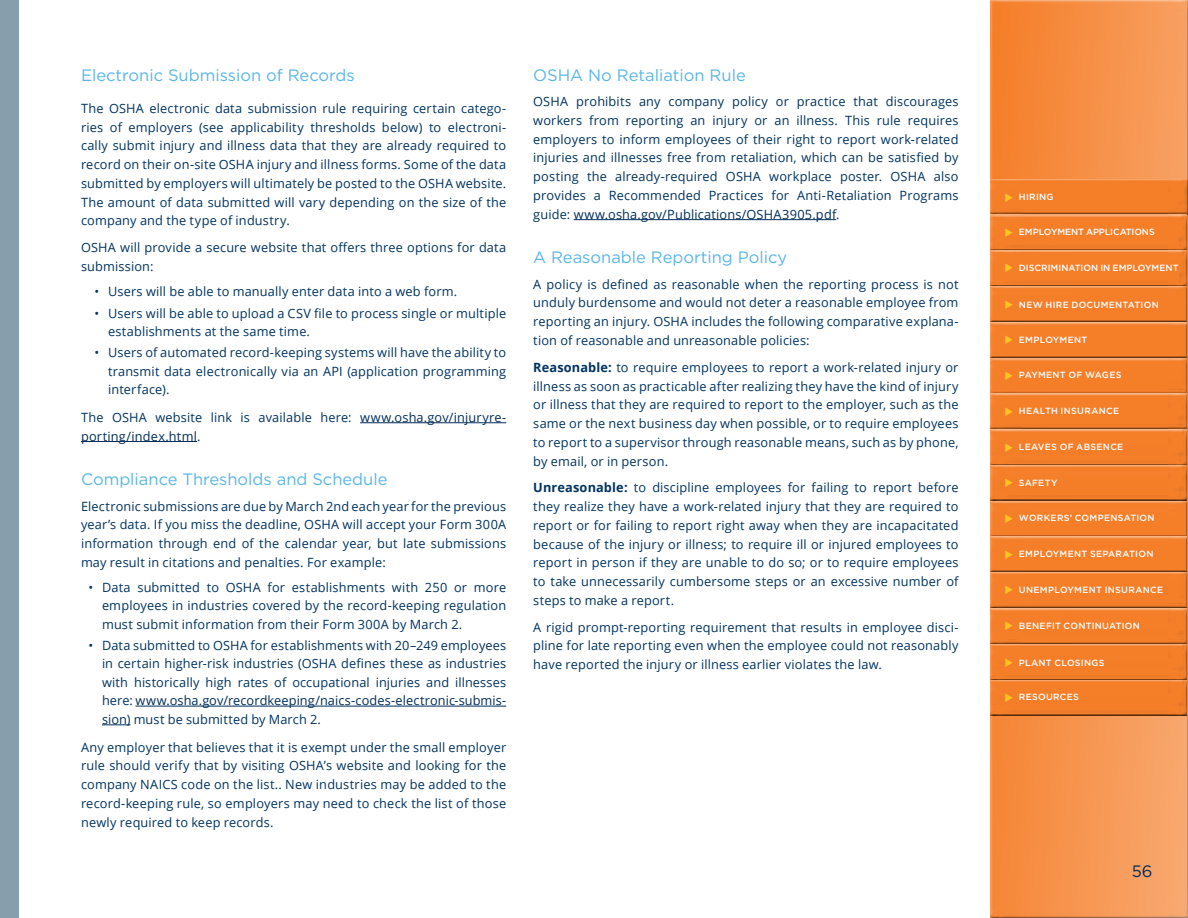
<style>
.page{position:relative;width:1188px;height:918px;background:#fff}
.page>*{position:absolute;margin:0;border:0;box-sizing:border-box;transform-origin:0 0}
.t1{font:16.5px "Gotham";color:#58b6e7}
.t2{font:16.5px "Gotham";color:#002d5b}
.t3{font:12.75px/18.8px "Open Sans";letter-spacing:.015em;color:#003361;text-align:justify}
.t4{font:12.75px/18.8px "Open Sans";letter-spacing:.015em;color:#002d5b}
.t5{font:500 9px "Gotham";letter-spacing:.03em;color:#fff}
.t6{font:500 9px "Gotham";color:#fff}
.t7{font:500 9px "Gotham";letter-spacing:-.01em;color:#fff}
.s1{color:#003361}
.s2{color:#002d5b}
.s3{font-weight:700}
.s4{color:#ffc322}
</style>
<div class="page">
<div style="left:988px;top:0;width:200px;height:918px;background:#000;opacity:.9"></div>
<div style="left:988px;top:177px;width:200px;height:38px;background:#fff;opacity:.75"></div>
<div style="left:988px;top:178px;width:200px;height:39px;background:#000;opacity:.9"></div>
<div style="left:988px;top:212px;width:200px;height:39px;background:#fff;opacity:.75"></div>
<div style="left:988px;top:214px;width:200px;height:39px;background:#000;opacity:.9"></div>
<div style="left:996px;top:222px;width:182px;height:19px;background:#f57e29"></div>
<div style="left:988px;top:248px;width:200px;height:38px;background:#f57e29"></div>
<div style="left:988px;top:249px;width:200px;height:39px;background:#000;opacity:.9"></div>
<div style="left:996px;top:258px;width:183px;height:19px;background:#f57e29"></div>
<div style="left:988px;top:284px;width:200px;height:39px;background:#f57e29"></div>
<div style="left:988px;top:285px;width:200px;height:39px;background:#000;opacity:.9"></div>
<div style="left:988px;top:320px;width:200px;height:38px;background:#ba5f1f"></div>
<div style="left:988px;top:321px;width:200px;height:39px;background:#000;opacity:.9"></div>
<div style="left:988px;top:355px;width:200px;height:39px;background:#ba5f1f"></div>
<div style="left:988px;top:357px;width:200px;height:39px;background:#000;opacity:.9"></div>
<div style="left:988px;top:391px;width:200px;height:39px;background:#ed7a27"></div>
<div style="left:988px;top:392px;width:200px;height:40px;background:#000;opacity:.9"></div>
<div style="left:988px;top:427px;width:200px;height:39px;background:#cd6922"></div>
<div style="left:988px;top:428px;width:200px;height:39px;background:#000;opacity:.9"></div>
<div style="left:988px;top:463px;width:200px;height:38px;background:#f57e29"></div>
<div style="left:988px;top:464px;width:200px;height:39px;background:#000;opacity:.9"></div>
<div style="left:988px;top:498px;width:200px;height:39px;background:#fff;opacity:.75"></div>
<div style="left:988px;top:500px;width:200px;height:39px;background:#000;opacity:.9"></div>
<div style="left:988px;top:535px;width:200px;height:38px;background:#ba5f1f"></div>
<div style="left:988px;top:536px;width:200px;height:38px;background:#000;opacity:.9"></div>
<div style="left:988px;top:570px;width:200px;height:39px;background:#ba5f1f"></div>
<div style="left:988px;top:571px;width:200px;height:39px;background:#000;opacity:.9"></div>
<div style="left:988px;top:606px;width:200px;height:38px;background:#c36420"></div>
<div style="left:988px;top:607px;width:200px;height:39px;background:#000;opacity:.9"></div>
<div style="left:988px;top:642px;width:200px;height:38px;background:#d26c23"></div>
<div style="left:988px;top:643px;width:200px;height:39px;background:#000;opacity:.9"></div>
<div style="left:988px;top:677px;width:200px;height:39px;background:#f27c28"></div>
<div style="left:988px;top:678px;width:200px;height:40px;background:#000;opacity:.9"></div>
<div style="left:0;top:0;width:19px;height:918px;background:#879fad"></div>
<div style="left:996px;top:294px;width:183px;height:20px;background:#f57e29"></div>
<div style="left:996px;top:329px;width:183px;height:20px;background:#f57e29"></div>
<div style="left:996px;top:580px;width:182px;height:19px;background:#f57e29"></div>
<hr style="left:360px;top:422px;width:146px;height:1px;background:#002d5b">
<hr style="left:81px;top:441px;width:116px;height:1px;background:#002d5b">
<hr style="left:136px;top:706px;width:370px;height:1px;background:#002d5b">
<svg style="left:102px;top:725px;width:28px;height:1px"></svg>
<hr style="left:574px;top:219px;width:262px;height:1px;background:#002d5b">
<h2 class="t1" style="left:81px;top:64px;width:275px">Electronic Submission of Records</h2>
<p class="t3" style="left:81px;top:99px;width:427px">The OSHA electronic data submission rule requiring certain catego&shy;ries of employers (see applicability thresholds below) to electroni&shy;cally submit injury and illness data that they are already required to record on their on-site OSHA injury and illness forms. Some of the data submitted by employers will ultimately be posted to the OSHA website.<br>The amount of data submitted will vary depending on the size of the company and the type of industry.</p>
<p class="t3" style="left:81px;top:238px;width:427px">OSHA will provide a secure website that offers three options for data submission:</p>
<p class="t3" style="left:94px;top:282px;width:364px">• Users will be able to manually enter data into a web form.</p>
<p class="t3" style="left:108px;top:303px;width:400px;line-height:18.3px;text-indent:-14px">• Users will be able to upload a CSV file to process single or multiple establishments at the same time.</p>
<p class="t3" style="left:108px;top:343px;width:400px;line-height:18.3px;text-indent:-14px">• Users of automated record-keeping systems will have the ability to transmit data electronically via an API (application programming interface).</p>
<p class="t4" style="left:81px;top:407px;width:427px"><span class="s1">The OSHA website link is available here:</span> www.osha.gov/injuryre&shy;porting/index.html<span class="s1">.</span></p>
<h2 class="t1" style="left:81px;top:469px;width:308px">Compliance Thresholds and Schedule</h2>
<p class="t3" style="left:81px;top:496px;width:427px">Electronic submissions are due by March 2nd each year for the previous year’s data. If you miss the deadline, OSHA will accept your Form 300A information through end of the calendar year, but late submissions may result in citations and penalties. For example:</p>
<p class="t3" style="left:102px;top:578px;width:406px;line-height:18.3px;text-indent:-14px">• Data submitted to OSHA for establishments with 250 or more employees in industries covered by the record-keeping regulation must submit information from their Form 300A by March 2.</p>
<p class="t3" style="left:102px;top:636px;width:406px;text-indent:-14px">• Data submitted to OSHA for establishments with 20–249 employees in certain higher-risk industries (OSHA defines these as industries with historically high rates of occupational injuries and illnesses here: <span class="s2">www.osha.gov/recordkeeping/naics-codes-electronic-submis&shy;sion)</span> must be submitted by March 2.</p>
<p class="t3" style="left:81px;top:737px;width:427px">Any employer that believes that it is exempt under the small employer rule should verify that by visiting OSHA’s website and looking for the company NAICS code on the list.. New industries may be added to the record-keeping rule, so employers may need to check the list of those newly required to keep records.</p>
<h2 class="t1" style="left:533px;top:64px;width:214px">OSHA No Retaliation Rule</h2>
<p class="t3" style="left:533px;top:92px;width:427px">OSHA prohibits any company policy or practice that discourages workers from reporting an injury or an illness. This rule requires employers to inform employees of their right to report work-related injuries and illnesses free from retaliation, which can be satisfied by posting the already-required OSHA workplace poster. OSHA also provides a Recommended Practices for Anti-Retaliation Programs guide: <span class="s2">www.osha.gov/Publications/OSHA3905.pdf</span>.</p>
<h2 class="t1" style="left:533px;top:247px;width:255px">A Reasonable Reporting Policy</h2>
<p class="t3" style="left:533px;top:274px;width:427px">A policy is defined as reasonable when the reporting process is not unduly burdensome and would not deter a reasonable employee from reporting an injury. OSHA includes the following comparative explana&shy;tion of reasonable and unreasonable policies:</p>
<p class="t3" style="left:533px;top:357px;width:427px"><span class="s3">Reasonable:</span> to require employees to report a work-related injury or illness as soon as practicable after realizing they have the kind of injury or illness that they are required to report to the employer, such as the same or the next business day when possible, or to require employees to report to a supervisor through reasonable means, such as by phone, by email, or in person.</p>
<p class="t3" style="left:533px;top:478px;width:427px"><span class="s3">Unreasonable:</span> to discipline employees for failing to report before they realize they have a work-related injury that they are required to report or for failing to report right away when they are incapacitated because of the injury or illness; to require ill or injured employees to report in person if they are unable to do so; or to require employees to take unnecessarily cumbersome steps or an excessive number of steps to make a report.</p>
<p class="t3" style="left:533px;top:617px;width:427px">A rigid prompt-reporting requirement that results in employee disci&shy;pline for late reporting even when the employee could not reasonably have reported the injury or illness earlier violates the law.</p>
<p class="t5" style="left:996px;top:191px;width:59px"><span class="s4">✔</span>HIRING</p>
<p class="t7" style="left:996px;top:226px;width:160px"><span class="s4">✔</span>EMPLOYMENT APPLICATIONS</p>
<p class="t6" style="left:996px;top:262px;width:184px"><span class="s4">✔</span>DISCRIMINATION IN EMPLOYMENT</p>
<p class="t5" style="left:996px;top:298px;width:164px"><span class="s4">✔</span>NEW HIRE DOCUMENTATION</p>
<p class="t5" style="left:996px;top:334px;width:92px"><span class="s4">✔</span>EMPLOYMENT</p>
<p class="t5" style="left:996px;top:369px;width:127px"><span class="s4">✔</span>PAYMENT OF WAGES</p>
<p class="t5" style="left:996px;top:405px;width:124px"><span class="s4">✔</span>HEALTH INSURANCE</p>
<p class="t5" style="left:996px;top:441px;width:128px"><span class="s4">✔</span>LEAVES OF ABSENCE</p>
<p class="t5" style="left:996px;top:477px;width:63px"><span class="s4">✔</span>SAFETY</p>
<p class="t5" style="left:996px;top:512px;width:160px"><span class="s4">✔</span>WORKERS’ COMPENSATION</p>
<p class="t5" style="left:996px;top:548px;width:159px"><span class="s4">✔</span>EMPLOYMENT SEPARATION</p>
<p class="t5" style="left:996px;top:584px;width:168px"><span class="s4">✔</span>UNEMPLOYMENT INSURANCE</p>
<p class="t5" style="left:996px;top:620px;width:145px"><span class="s4">✔</span>BENEFIT CONTINUATION</p>
<p class="t5" style="left:996px;top:657px;width:110px"><span class="s4">✔</span>PLANT CLOSINGS</p>
<p class="t5" style="left:996px;top:691px;width:84px"><span class="s4">✔</span>RESOURCES</p>
<p class="t2" style="left:1132px;top:861px;width:22px">56</p>
</div>
